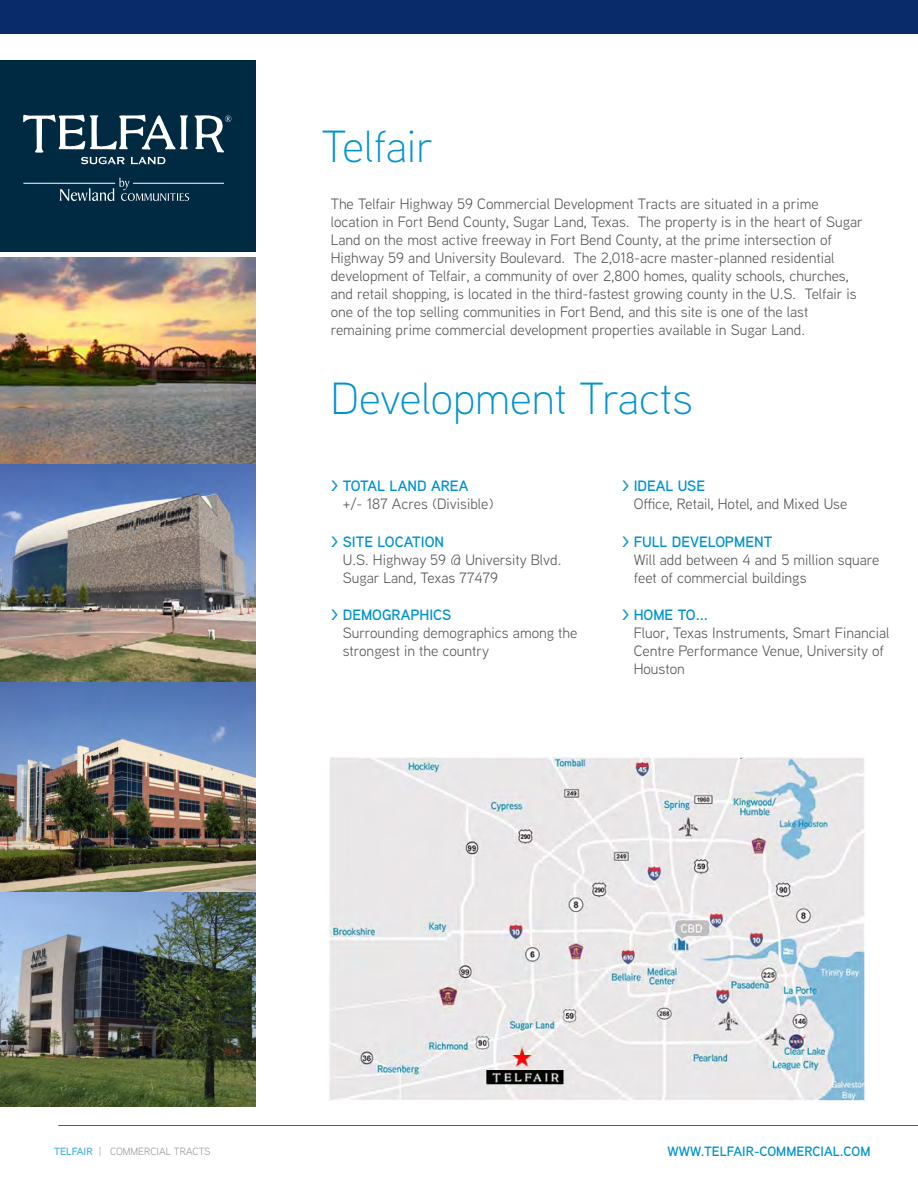
<style>
.page{position:relative;width:918px;height:1188px;background:#fff}
.page>*{position:absolute;margin:0;border:0;box-sizing:border-box;transform-origin:0 0}
.Aaux_Headline{font:300 45px "Aaux Next";color:#0093d0}
.Body{font:15px/18px "Aaux Next";color:#57585a}
.body_indent{font:15px/18px "Aaux Next";color:#57585a}
.CONTENTS_Blue_Titles{font:600 15px "Aaux Next";color:#0093d0}
.Body-2{font:600 13.5px "Aaux Next";color:#0093d0}
.t1{font:10.5px "Aaux Next";color:#97999c}
.s1{font-weight:600;color:#49b4e1}
</style>
<div class="page">
<hr style="left:58px;top:1125px;width:860px;height:1px;background:#57585a">
<div style="left:0;top:61px;width:255px;height:191px;background:#002942"></div>
<svg style="left:60px;top:178px;width:129px;height:23px"></svg>
<hr style="left:133px;top:183px;width:91px;height:1px;background:#fff">
<hr style="left:23px;top:183px;width:92px;height:1px;background:#fff">
<svg style="left:23px;top:115px;width:208px;height:49px"></svg>
<img style="left:0;top:258px;width:256px;height:634px">
<img style="left:329px;top:757px;width:537px;height:344px">
<div style="left:0;top:0;width:918px;height:34px;background:#0a2b6a"></div>
<img style="left:0;top:892px;width:256px;height:215px">
<p class="Aaux_Headline" style="left:322px;top:117px;width:113px">Telfair</p>
<p class="Body" style="left:331px;top:194px;width:534px">The Telfair Highway 59 Commercial Development Tracts are situated in a prime location in Fort Bend County, Sugar Land, Texas. The property is in the heart of Sugar Land on the most active freeway in Fort Bend County, at the prime intersection of Highway 59 and University Boulevard. The 2,018-acre master-planned residential development of Telfair, a community of over 2,800 homes, quality schools, churches, and retail shopping, is located in the third-fastest growing county in the U.S. Telfair is one of the top selling communities in Fort Bend, and this site is one of the last remaining prime commercial development properties available in Sugar Land.</p>
<p class="Aaux_Headline" style="left:331px;top:369px;width:364px">Development Tracts</p>
<p class="CONTENTS_Blue_Titles" style="left:331px;top:476px;width:139px">&gt; TOTAL LAND AREA</p>
<p class="body_indent" style="left:343px;top:494px;width:152px">+/- 187 Acres (Divisible)</p>
<p class="CONTENTS_Blue_Titles" style="left:331px;top:531px;width:115px">&gt; SITE LOCATION</p>
<p class="body_indent" style="left:343px;top:550px;width:220px">U.S. Highway 59 @ University Blvd.</p>
<p class="body_indent" style="left:343px;top:568px;width:157px">Sugar Land, Texas 77479</p>
<p class="CONTENTS_Blue_Titles" style="left:331px;top:605px;width:122px">&gt; DEMOGRAPHICS</p>
<p class="body_indent" style="left:343px;top:623px;width:236px">Surrounding demographics among the strongest in the country</p>
<p class="CONTENTS_Blue_Titles" style="left:622px;top:476px;width:85px">&gt; IDEAL USE</p>
<p class="body_indent" style="left:634px;top:494px;width:215px">Office, Retail, Hotel, and Mixed Use</p>
<p class="CONTENTS_Blue_Titles" style="left:622px;top:531px;width:152px">&gt; FULL DEVELOPMENT</p>
<p class="body_indent" style="left:634px;top:550px;width:247px">Will add between 4 and 5 million square feet of commercial buildings</p>
<p class="CONTENTS_Blue_Titles" style="left:622px;top:605px;width:88px">&gt; HOME TO...</p>
<p class="body_indent" style="left:634px;top:623px;width:257px">Fluor, Texas Instruments, Smart Financial<br>Centre Performance Venue, University of<br>Houston</p>
<p class="t1" style="left:54px;top:1144px;width:158px"><span class="s1">TELFAIR</span> | COMMERCIAL TRACTS</p>
<p class="Body-2" style="left:668px;top:1142px;width:204px">WWW.TELFAIR-COMMERCIAL.COM</p>
</div>
